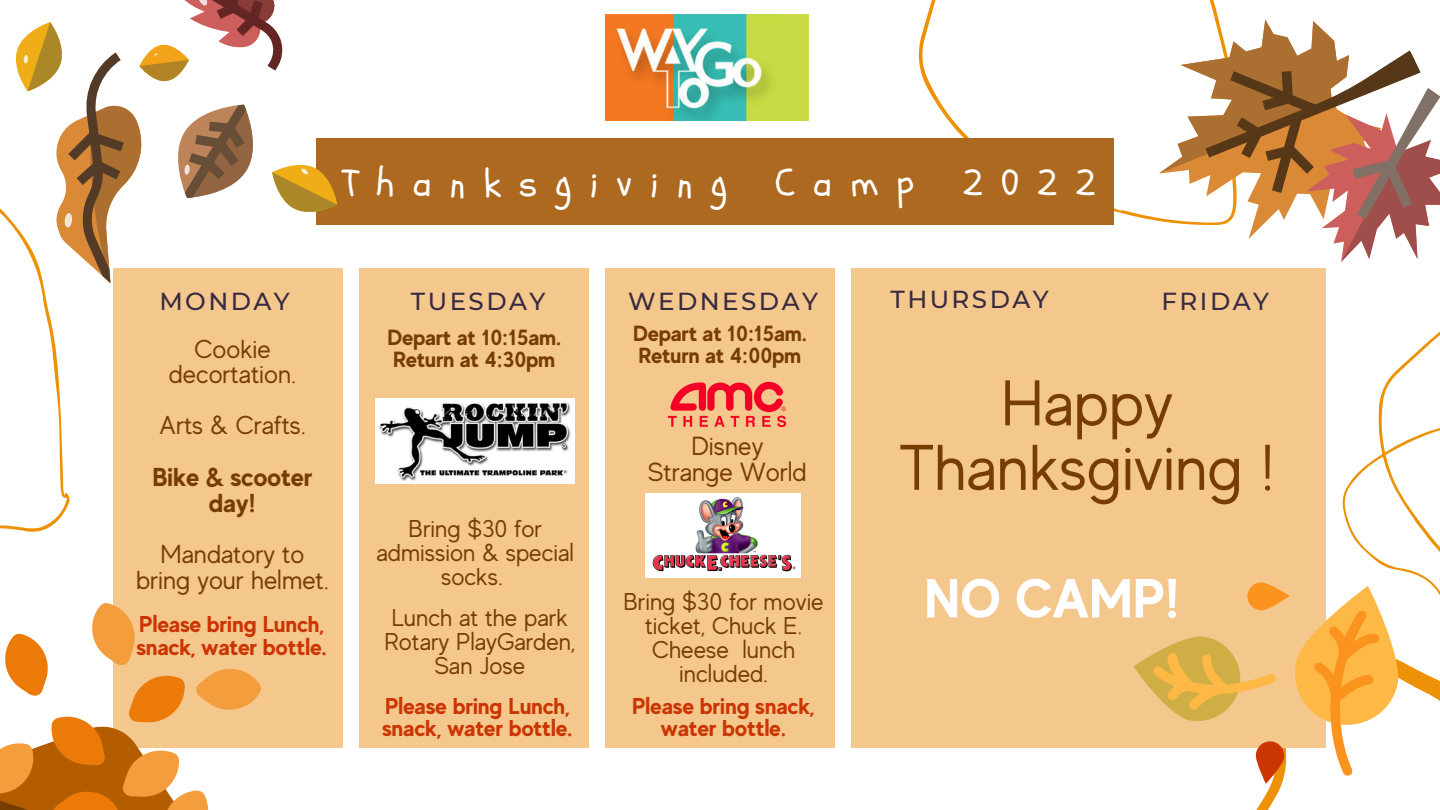
<style>
.page{position:relative;width:1440px;height:810px;background:#fff}
.page>*{position:absolute;margin:0;border:0;box-sizing:border-box;transform-origin:0 0}
.t1{font:64.3px/64.5px "MADE Evolve Sans";color:#773d00;text-align:center}
.t2{font:700 54.9px "MADE Evolve Sans";color:#fff}
.t3{font:38.6px "Schoolbell";letter-spacing:.475em;color:#fff}
.t4{font:26.2px/26.2px "MADE Evolve Sans";color:#773d00;text-align:center}
.t5{font:25.9px/25.5px "MADE Evolve Sans";color:#773d00;text-align:center}
.t6{font:700 25.9px/26.2px "MADE Evolve Sans";color:#773d00;text-align:center}
.t7{font:500 24.6px "Montserrat";letter-spacing:.1em;color:#382a40}
.t8{font:24.3px/24px "MADE Evolve Sans";color:#773d00;text-align:center}
.t9{font:700 22.9px/22.5px "MADE Evolve Sans";color:#cb3503}
.t10{font:700 21.9px/21.8px "MADE Evolve Sans";color:#773d00}
</style>
<div class="page">
<svg style="left:918px;top:0;width:197px;height:212px"></svg>
<svg style="left:1384px;top:331px;width:56px;height:55px"></svg>
<svg style="left:1115px;top:747px;width:167px;height:63px"></svg>
<div style="left:317px;top:138px;width:797px;height:87px;background:#ad691f"></div>
<div style="left:359px;top:268px;width:230px;height:479px;background:#f4c78d"></div>
<div style="left:605px;top:268px;width:230px;height:479px;background:#f4c78d"></div>
<div style="left:851px;top:268px;width:229px;height:479px;background:#f4c78d"></div>
<div style="left:1080px;top:268px;width:246px;height:479px;background:#f4c78d"></div>
<svg style="left:0;top:0;width:338px;height:567px"></svg>
<div style="left:114px;top:268px;width:229px;height:479px;background:#f4c78d"></div>
<svg style="left:0;top:600px;width:265px;height:210px"></svg>
<svg style="left:1118px;top:212px;width:153px;height:27px"></svg>
<svg style="left:1177px;top:0;width:244px;height:215px"></svg>
<svg style="left:1271px;top:76px;width:169px;height:186px"></svg>
<svg style="left:1124px;top:386px;width:316px;height:398px"></svg>
<svg style="left:1247px;top:582px;width:43px;height:28px"></svg>
<img style="left:605px;top:15px;width:203px;height:106px">
<img style="left:646px;top:493px;width:155px;height:84px">
<img style="left:375px;top:399px;width:200px;height:84px">
<img style="left:668px;top:381px;width:119px;height:47px">
<h3 class="t3" style="left:343px;top:157px;width:386px">Thanksgiving</h3>
<h3 class="t3" style="left:776px;top:157px;width:140px">Camp</h3>
<h3 class="t3" style="left:963px;top:157px;width:134px">2022</h3>
<p class="t7" style="left:159px;top:286px;width:132px">MONDAY</p>
<p class="t7" style="left:411px;top:286px;width:136px">TUESDAY</p>
<p class="t7" style="left:628px;top:286px;width:191px">WEDNESDAY</p>
<p class="t7" style="left:890px;top:285px;width:160px">THURSDAY</p>
<p class="t7" style="left:1162px;top:286px;width:109px">FRIDAY</p>
<p class="t5" style="left:169px;top:336px;width:129px">Cookie decortation.</p>
<p class="t5" style="left:159px;top:413px;width:148px">Arts &amp; Crafts.</p>
<p class="t6" style="left:152px;top:464px;width:162px">Bike &amp; scooter day!</p>
<p class="t5" style="left:136px;top:542px;width:194px">Mandatory to bring your helmet.</p>
<p class="t9" style="left:137px;top:613px;width:191px">Please bring Lunch, snack, water bottle.</p>
<p class="t10" style="left:388px;top:327px;width:175px">Depart at 10:15am.<br>Return at 4:30pm</p>
<p class="t8" style="left:377px;top:517px;width:199px">Bring $30 for admission &amp; special socks.</p>
<p class="t8" style="left:385px;top:606px;width:192px">Lunch at the park<br>Rotary PlayGarden,<br>San Jose</p>
<p class="t9" style="left:382px;top:694px;width:191px">Please bring Lunch, snack, water bottle.</p>
<p class="t10" style="left:633px;top:322px;width:175px">Depart at 10:15am.<br>Return at 4:00pm</p>
<p class="t4" style="left:648px;top:433px;width:161px">Disney<br>Strange World</p>
<p class="t8" style="left:623px;top:590px;width:202px">Bring $30 for movie ticket, Chuck E.<br>Cheese lunch included.</p>
<p class="t9" style="left:632px;top:694px;width:184px;text-align:center">Please bring snack, water bottle.</p>
<h1 class="t1" style="left:899px;top:371px;width:377px">Happy<br>Thanksgiving !</h1>
<h2 class="t2" style="left:924px;top:566px;width:257px">NO CAMP!</h2>
</div>
